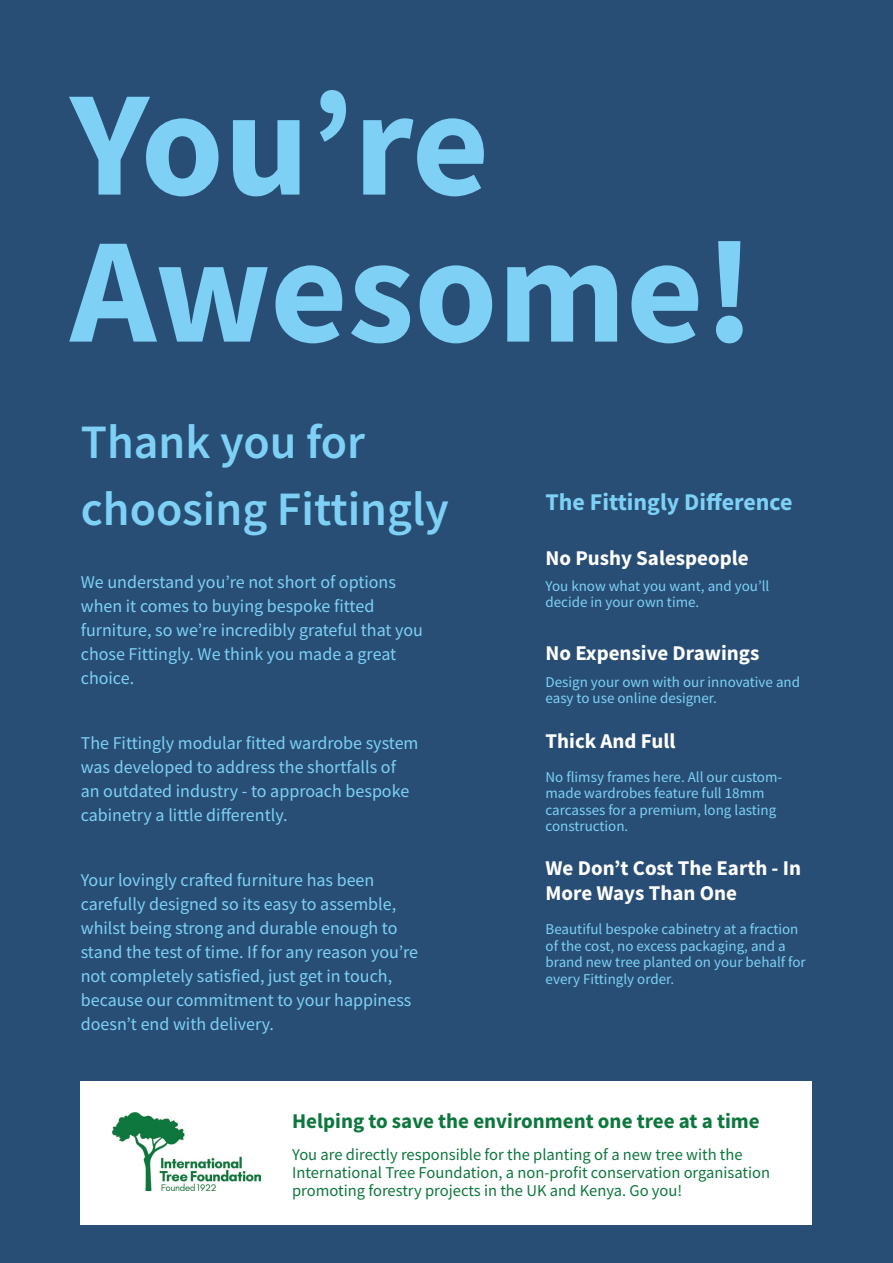
<style>
.page{position:relative;width:893px;height:1263px;background:#284e76}
.page>*{position:absolute;margin:0;border:0;box-sizing:border-box;transform-origin:0 0}
._255_Contents_black{font:700 150px "Source Sans Pro";color:#7ed1f5}
._55_Contents_black_B{font:600 48px/67.5px "Source Sans Pro";color:#7ed1f5}
._11_Content_black_Ti{font:700 24px "Source Sans Pro";color:#7ed1f5}
._14_Content_black_Ti{font:700 21px/25.5px "Source Sans Pro";color:#fff}
._14_Content_black_Ti-2{font:700 21px "Source Sans Pro";color:#0d773d}
._11_Content_black_Ti-2{font:18px/24px "Source Sans Pro";color:#7ed1f5}
._8_Content_black_Sou{font:16.5px/18px "Source Sans Pro";color:#0d773d}
._9_Content_black_Sou{font:15px/16.5px "Source Sans Pro";color:#7ed1f5}
</style>
<div class="page">
<div style="left:81px;top:1082px;width:731px;height:143px;background:#fff"></div>
<img style="left:112px;top:1113px;width:149px;height:78px">
<p class="_255_Contents_black" style="left:70px;top:43px;width:421px">You’re</p>
<p class="_255_Contents_black" style="left:70px;top:190px;width:686px">Awesome!</p>
<p class="_55_Contents_black_B" style="left:81px;top:408px;width:370px">Thank you for choosing Fittingly</p>
<p class="_11_Content_black_Ti-2" style="left:81px;top:570px;width:344px">We understand you’re not short of options when it comes to buying bespoke fitted furniture, so we’re incredibly grateful that you chose Fittingly. We think you made a great choice.</p>
<p class="_11_Content_black_Ti-2" style="left:81px;top:731px;width:339px">The Fittingly modular fitted wardrobe system was developed to address the shortfalls of an outdated industry - to approach bespoke cabinetry a little differently.</p>
<p class="_11_Content_black_Ti-2" style="left:81px;top:868px;width:339px">Your lovingly crafted furniture has been carefully designed so its easy to assemble, whilst being strong and durable enough to stand the test of time. If for any reason you’re not completely satisfied, just get in touch, because our commitment to your happiness doesn’t end with delivery.</p>
<p class="_11_Content_black_Ti" style="left:545px;top:486px;width:248px">The Fittingly Difference</p>
<p class="_14_Content_black_Ti" style="left:545px;top:545px;width:205px">No Pushy Salespeople</p>
<p class="_9_Content_black_Sou" style="left:545px;top:577px;width:225px">You know what you want, and you’ll decide in your own time.</p>
<p class="_14_Content_black_Ti" style="left:545px;top:640px;width:215px">No Expensive Drawings</p>
<p class="_9_Content_black_Sou" style="left:545px;top:674px;width:256px">Design your own with our innovative and easy to use online designer.</p>
<p class="_14_Content_black_Ti" style="left:545px;top:728px;width:131px">Thick And Full</p>
<p class="_9_Content_black_Sou" style="left:545px;top:768px;width:238px">No flimsy frames here. All our custom&shy;made wardrobes feature full 18mm carcasses for a premium, long lasting construction.</p>
<p class="_14_Content_black_Ti" style="left:545px;top:855px;width:257px">We Don’t Cost The Earth - In<br>More Ways Than One</p>
<p class="_9_Content_black_Sou" style="left:545px;top:921px;width:262px">Beautiful bespoke cabinetry at a fraction of the cost, no excess packaging, and a brand new tree planted on your behalf for every Fittingly order.</p>
<p class="_14_Content_black_Ti-2" style="left:292px;top:1106px;width:469px">Helping to save the environment one tree at a time</p>
<p class="_8_Content_black_Sou" style="left:292px;top:1145px;width:480px">You are directly responsible for the planting of a new tree with the<br>International Tree Foundation, a non-profit conservation organisation promoting forestry projects in the UK and Kenya. Go you!</p>
</div>
